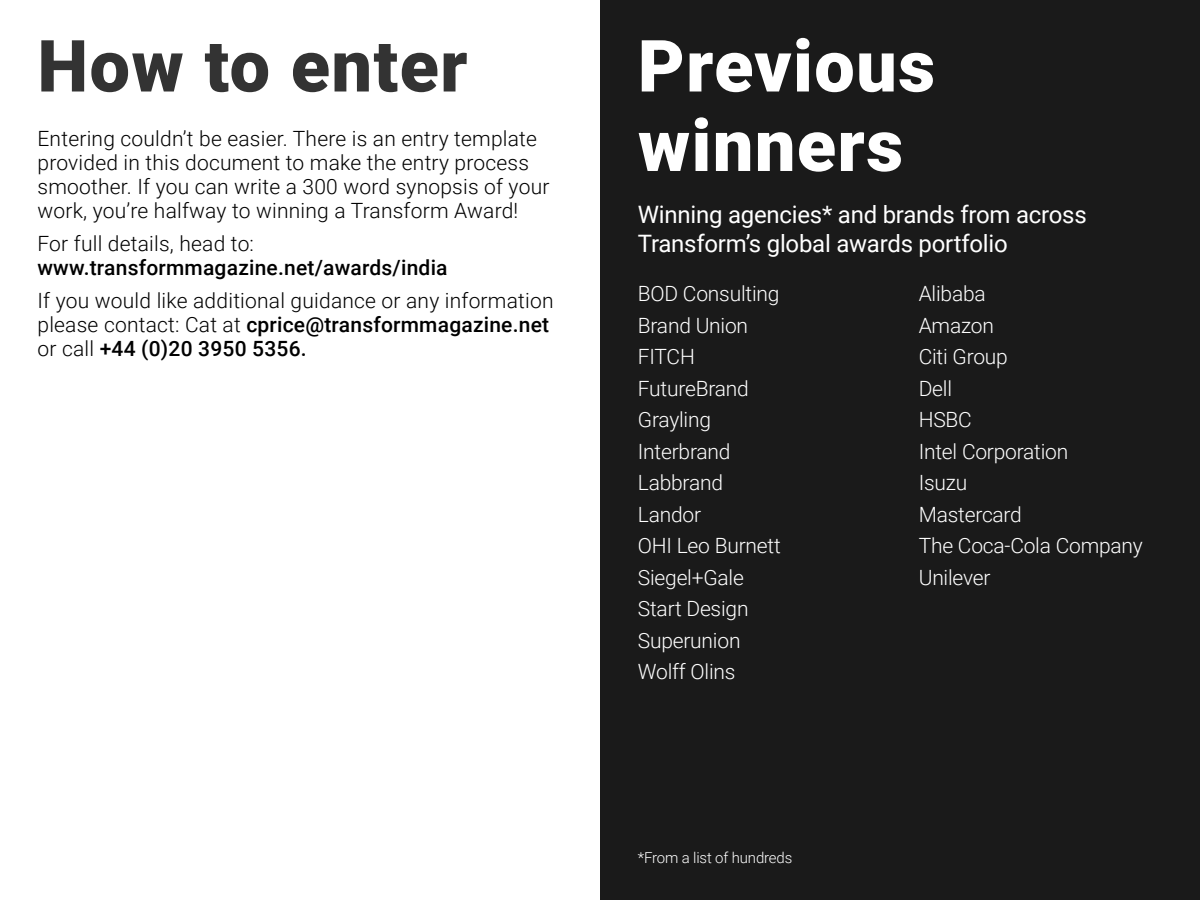
<style>
.page{position:relative;width:1200px;height:900px;background:#fff}
.page>*{position:absolute;margin:0;border:0;box-sizing:border-box;transform-origin:0 0}
.t1{font:900 72px/79.5px "Roboto";letter-spacing:.02em;color:#fff}
.t2{font:900 72px "Roboto";letter-spacing:.02em;color:#333}
.t3{font:24px/28.8px "Roboto";letter-spacing:-.01em;color:#fff}
.t4{font:300 21px/24px "Roboto";letter-spacing:.01em;color:#000}
.t5{font:300 21px/31.5px "Roboto";letter-spacing:-.01em;color:#fff}
.t6{font:500 21px "Roboto";letter-spacing:.01em;color:#000}
.t7{font:300 15px "Roboto";letter-spacing:-.01em;color:#fff}
.s1{font-weight:500}
</style>
<div class="page">
<div style="left:600px;top:0;width:600px;height:900px;background:#1a1a1a"></div>
<h1 class="t2" style="left:38px;top:15px;width:432px">How to enter</h1>
<p class="t4" style="left:38px;top:126px;width:513px">Entering couldn’t be easier. There is an entry template provided in this document to make the entry process smoother. If you can write a 300 word synopsis of your work, you’re halfway to winning a Transform Award!</p>
<p class="t4" style="left:38px;top:231px;width:218px">For full details, head to:</p>
<p class="t6" style="left:38px;top:253px;width:412px">www.transformmagazine.net/awards/india</p>
<p class="t4" style="left:38px;top:288px;width:518px">If you would like additional guidance or any information please contact: Cat at <span class="s1">cprice@transformmagazine.net </span>or call <span class="s1">+44 (0)20 3950 5356.</span></p>
<h1 class="t1" style="left:638px;top:23px;width:299px">Previous winners</h1>
<p class="t3" style="left:638px;top:199px;width:450px">Winning agencies* and brands from across<br>Transform’s global awards portfolio</p>
<p class="t5" style="left:638px;top:277px;width:144px">BOD Consulting<br>Brand Union<br>FITCH<br>FutureBrand<br>Grayling<br>Interbrand<br>Labbrand<br>Landor<br>OHI Leo Burnett<br>Siegel+Gale<br>Start Design<br>Superunion<br>Wolff Olins</p>
<p class="t5" style="left:919px;top:277px;width:226px">Alibaba<br>Amazon<br>Citi Group<br>Dell<br>HSBC<br>Intel Corporation<br>Isuzu<br>Mastercard<br>The Coca-Cola Company<br>Unilever</p>
<p class="t7" style="left:638px;top:847px;width:156px">*From a list of hundreds</p>
</div>
